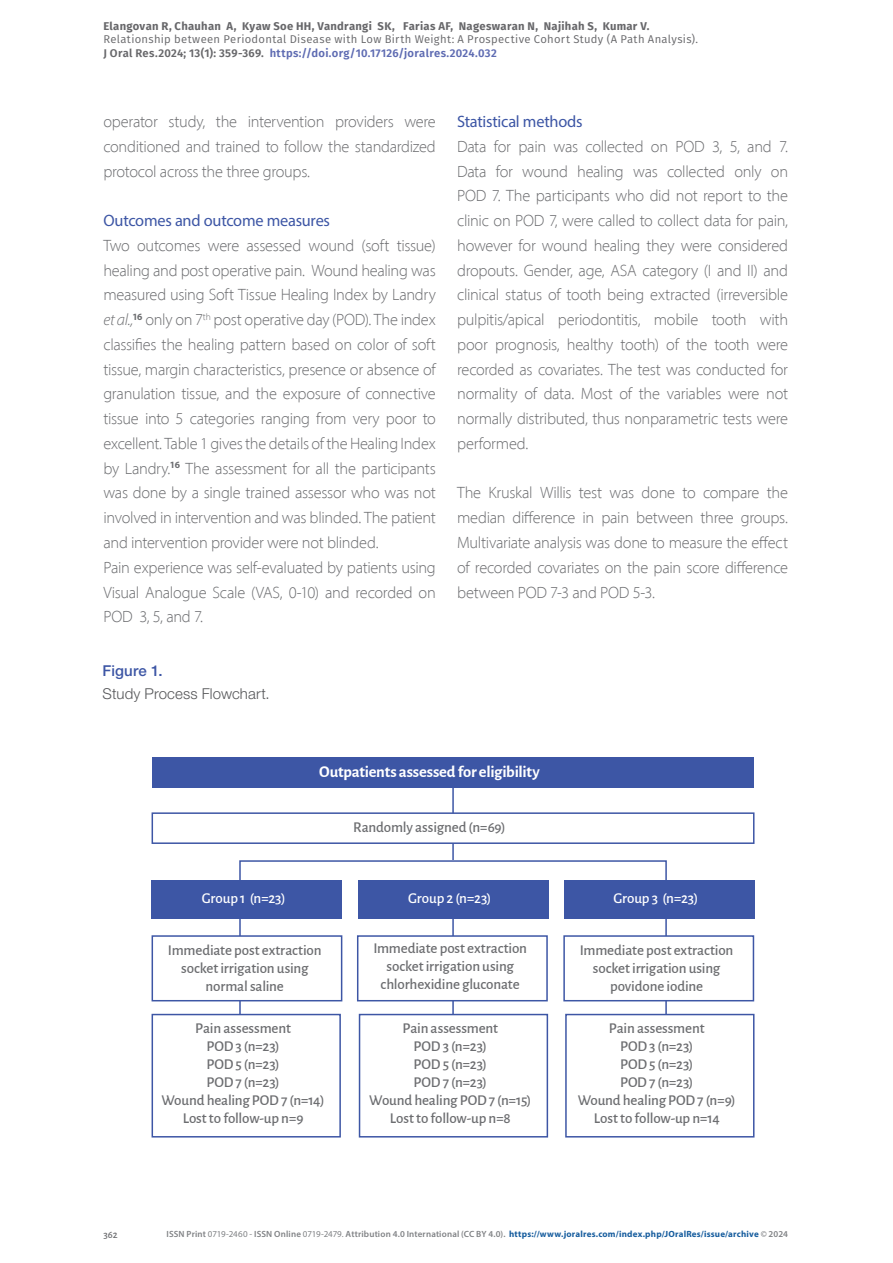
<style>
.page{position:relative;width:893px;height:1263px;background:#fff}
.page>*{position:absolute;margin:0;border:0;box-sizing:border-box;transform-origin:0 0}
.t1{font:300 16.5px/24.8px "Myriad Pro";letter-spacing:-.02em;color:#6c6d70;text-align:justify}
.t2{font:16.5px "Myriad Pro";letter-spacing:-.015em;color:#3d56a5}
.t3{font:700 16.5px "Alegreya Sans";letter-spacing:-.015em;color:#fff}
.t4{font:500 15px/18px "Alegreya Sans";letter-spacing:-.01em;color:#6c6d70;text-align:center}
.t5{font:500 15px "Alegreya Sans";letter-spacing:-.01em;color:#fff}
.t6{font:300 15px "Helvetica Neue LT Std";letter-spacing:.005em;color:#57585a}
.t7{font:500 15px "Helvetica Neue LT Std";letter-spacing:.01em;color:#3d56a5}
.t8{font:11.25px "Fira Sans";letter-spacing:.03em;color:#67676a}
.t9{font:700 11.25px "Fira Sans";letter-spacing:.025em;color:#67676a}
.t10{font:600 11.25px "Fira Sans";letter-spacing:.025em;color:#5e6bb2}
.t11{font:500 10.5px "Alegreya Sans";color:#6c6d70}
.t12{font:600 9px "Myriad Pro";letter-spacing:.02em;color:#808285}
.s1{color:#67676a}
.s2{font-style:italic}
.s3{font-weight:400}
.s4{font-weight:700;color:#175d9e}
</style>
<div class="page">
<hr style="left:452px;top:765px;width:2px;height:331px;background:#3d56a5">
<div style="left:434px;top:860px;width:48px;height:59px;background:#fff"></div>
<div style="left:152px;top:812px;width:602px;height:32px;background:#fff;border:2px solid #3d56a5"></div>
<div style="left:152px;top:1014px;width:189px;height:123px;background:#fff;border:2px solid #3d56a5"></div>
<div style="left:359px;top:1014px;width:189px;height:123px;background:#fff;border:2px solid #3d56a5"></div>
<div style="left:565px;top:1014px;width:189px;height:123px;background:#fff;border:2px solid #3d56a5"></div>
<div style="left:152px;top:935px;width:190px;height:66px;background:#fff;border:2px solid #3d56a5"></div>
<div style="left:357px;top:935px;width:191px;height:66px;background:#fff;border:2px solid #3d56a5"></div>
<div style="left:563px;top:935px;width:191px;height:66px;background:#fff;border:2px solid #3d56a5"></div>
<div style="left:152px;top:880px;width:190px;height:39px;background:#3d56a5"></div>
<div style="left:358px;top:880px;width:190px;height:39px;background:#3d56a5"></div>
<div style="left:564px;top:880px;width:190px;height:39px;background:#3d56a5"></div>
<div style="left:152px;top:758px;width:602px;height:30px;background:#3d56a5"></div>
<p class="t9" style="left:103px;top:16px;width:547px">Elangovan R, Chauhan A, Kyaw Soe HH, Vandrangi SK, Farias AF, Nageswaran N, Najihah S, Kumar V.</p>
<p class="t8" style="left:103px;top:31px;width:596px">Relationship between Periodontal Disease with Low Birth Weight: A Prospective Cohort Study (A Path Analysis).</p>
<p class="t10" style="left:103px;top:43px;width:395px"><span class="s1">J Oral Res.2024; 13(1): 359-369.</span> https://doi.org/10.17126/joralres.2024.032</p>
<p class="t1" style="left:103px;top:109px;width:334px">operator study, the intervention providers were conditioned and trained to follow the standardized protocol across the three groups.</p>
<p class="t2" style="left:103px;top:210px;width:228px">Outcomes and outcome measures</p>
<p class="t1" style="left:103px;top:233px;width:334px">Two outcomes were assessed wound (soft tissue) healing and post operative pain. Wound healing was measured using Soft Tissue Healing Index by Landry <span class="s2">et al.,</span><sup>16</sup> only on 7<sup>th</sup> post operative day (POD). The index classifies the healing pattern based on color of soft tissue, margin characteristics, presence or absence of granulation tissue, and the exposure of connective tissue into 5 categories ranging from very poor to excellent. Table 1 gives the details of the Healing Index by Landry.<sup>16</sup> The assessment for all the participants was done by a single trained assessor who was not involved in intervention and was blinded. The patient and intervention provider were not blinded.</p>
<p class="t1" style="left:103px;top:555px;width:334px">Pain experience was self-evaluated by patients using Visual Analogue Scale (VAS, 0-10) and recorded on POD 3, 5, and 7.</p>
<p class="t7" style="left:103px;top:662px;width:62px">Figure 1.</p>
<p class="t6" style="left:103px;top:684px;width:169px">Study Process Flowchart.</p>
<p class="t2" style="left:457px;top:111px;width:127px">Statistical methods</p>
<p class="t1" style="left:457px;top:134px;width:332px">Data for pain was collected on POD 3, 5, and 7.<br>Data for wound healing was collected only on POD 7. The participants who did not report to the clinic on POD 7, were called to collect data for pain, however for wound healing they were considered dropouts. Gender, age, ASA category (I and II) and clinical status of tooth being extracted (irreversible pulpitis/apical periodontitis, mobile tooth with poor prognosis, healthy tooth) of the tooth were recorded as covariates. The test was conducted for normality of data. Most of the variables were not normally distributed, thus nonparametric tests were performed.</p>
<p class="t1" style="left:457px;top:480px;width:332px">The Kruskal Willis test was done to compare the median difference in pain between three groups.<br>Multivariate analysis was done to measure the effect of recorded covariates on the pain score difference between POD 7-3 and POD 5-3.</p>
<p class="t3" style="left:319px;top:759px;width:222px">Outpatients assessed for eligibility</p>
<p class="t4" style="left:353px;top:817px;width:154px">Randomly assigned (n=69)</p>
<p class="t5" style="left:202px;top:887px;width:85px">Group 1 (n=23)</p>
<p class="t5" style="left:408px;top:887px;width:85px">Group 2 (n=23)</p>
<p class="t5" style="left:613px;top:887px;width:86px">Group 3 (n=23)</p>
<p class="t4" style="left:168px;top:940px;width:155px">Immediate post extraction socket irrigation using normal saline</p>
<p class="t4" style="left:373px;top:938px;width:155px">Immediate post extraction socket irrigation using chlorhexidine gluconate</p>
<p class="t4" style="left:580px;top:940px;width:155px">Immediate post extraction socket irrigation using povidone iodine</p>
<p class="t11" style="left:103px;top:1227px;width:16px">362</p>
<p class="t4" style="left:195px;top:1018px;width:97px">Pain assessment</p>
<p class="t4" style="left:206px;top:1036px;width:75px">POD 3 (n=23)</p>
<p class="t4" style="left:206px;top:1054px;width:75px">POD 5 (n=23)</p>
<p class="t4" style="left:206px;top:1072px;width:75px">POD 7 (n=23)</p>
<p class="t4" style="left:161px;top:1090px;width:165px">Wound healing POD 7 (n=14)</p>
<p class="t4" style="left:183px;top:1108px;width:122px">Lost to follow-up n=9</p>
<p class="t4" style="left:403px;top:1018px;width:97px">Pain assessment</p>
<p class="t4" style="left:414px;top:1036px;width:75px">POD 3 (n=23)</p>
<p class="t4" style="left:414px;top:1054px;width:75px">POD 5 (n=23)</p>
<p class="t4" style="left:414px;top:1072px;width:75px">POD 7 (n=23)</p>
<p class="t4" style="left:369px;top:1090px;width:164px">Wound healing POD 7 (n=15)</p>
<p class="t4" style="left:390px;top:1108px;width:122px">Lost to follow-up n=8</p>
<p class="t4" style="left:609px;top:1018px;width:97px">Pain assessment</p>
<p class="t4" style="left:620px;top:1036px;width:75px">POD 3 (n=23)</p>
<p class="t4" style="left:620px;top:1054px;width:75px">POD 5 (n=23)</p>
<p class="t4" style="left:620px;top:1072px;width:75px">POD 7 (n=23)</p>
<p class="t4" style="left:578px;top:1090px;width:160px">Wound healing POD 7 (n=9)</p>
<p class="t4" style="left:594px;top:1108px;width:127px">Lost to follow-up n=14</p>
<p class="t12" style="left:167px;top:1228px;width:623px">ISSN Print <span class="s3">0719-2460 -</span> ISSN Online <span class="s3">0719-2479.</span> Attribution 4.0 International (CC BY 4.0). <span class="s4">https://www.joralres.com/index.php/JOralRes/issue/archive</span> © 2024</p>
</div>
